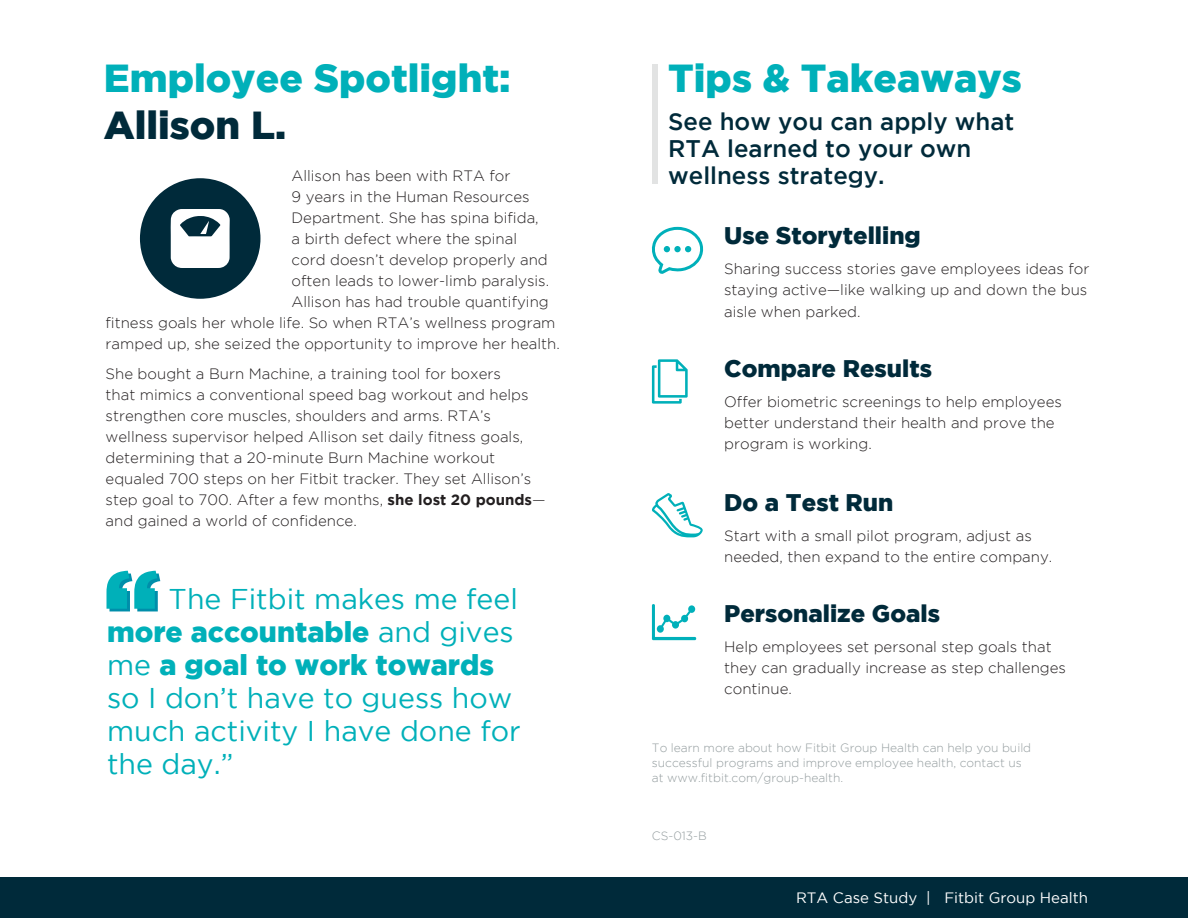
<style>
.page{position:relative;width:1188px;height:918px;background:#fff}
.page>*{position:absolute;margin:0;border:0;box-sizing:border-box;transform-origin:0 0}
.t1{font:900 105px "Gotham";color:#00b0b9}
.t2{font:900 39px "Gotham";color:#00b0b9}
.t3{font:900 39px "Gotham";color:#002a3a}
.t4{font:28.5px/33px "Gotham";color:#00b0b9}
.t5{font:500 24px "Gotham";color:#002a3a}
.t6{font:900 24px "Gotham";color:#002a3a}
.t7{font:300 15px/21px "Gotham";color:#231f20}
.t8{font:15px "Gotham";color:#fff}
.t9{font:300 12px/15px "Gotham";color:#939c9e}
.s1{font-weight:700}
.s2{font-weight:900}
</style>
<div class="page">
<svg style="left:652px;top:226px;width:52px;height:48px"></svg>
<div style="left:674px;top:246px;width:7px;height:6px;background:#00b0b9;border-radius:50%"></div>
<svg style="left:652px;top:493px;width:51px;height:44px"></svg>
<svg style="left:652px;top:359px;width:36px;height:45px"></svg>
<svg style="left:652px;top:604px;width:44px;height:36px"></svg>
<div style="left:0;top:878px;width:1188px;height:40px;background:#002a3a"></div>
<div style="left:652px;top:65px;width:6px;height:119px;background:#e2e3e3"></div>
<div style="left:140px;top:178px;width:120px;height:121px;background:#002a3a;border-radius:50%"></div>
<svg style="left:171px;top:209px;width:59px;height:59px"></svg>
<p class="t2" style="left:104px;top:56px;width:408px">Employee Spotlight:</p>
<p class="t3" style="left:104px;top:102px;width:184px">Allison L.</p>
<p class="t7" style="left:292px;top:165px;width:220px">Allison has been with RTA for</p>
<p class="t7" style="left:292px;top:186px;width:239px">9 years in the Human Resources</p>
<p class="t7" style="left:292px;top:207px;width:249px">Department. She has spina bifida,</p>
<p class="t7" style="left:292px;top:228px;width:227px">a birth defect where the spinal</p>
<p class="t7" style="left:292px;top:249px;width:258px">cord doesn’t develop properly and</p>
<p class="t7" style="left:292px;top:270px;width:259px">often leads to lower-limb paralysis.</p>
<p class="t7" style="left:292px;top:291px;width:259px">Allison has had trouble quantifying</p>
<p class="t7" style="left:106px;top:312px;width:451px">fitness goals her whole life. So when RTA’s wellness program</p>
<p class="t7" style="left:106px;top:333px;width:456px">ramped up, she seized the opportunity to improve her health.</p>
<p class="t7" style="left:106px;top:363px;width:442px">She bought a Burn Machine, a training tool for boxers<br>that mimics a conventional speed bag workout and helps strengthen core muscles, shoulders and arms. RTA’s wellness supervisor helped Allison set daily fitness goals, determining that a 20-minute Burn Machine workout equaled 700 steps on her Fitbit tracker. They set Allison’s step goal to 700. After a few months, <span class="s1">she lost 20 pounds</span>— and gained a world of confidence.</p>
<p class="t1" style="left:102px;top:547px;width:59px">“</p>
<p class="t4" style="left:107px;top:582px;width:415px;text-indent:62px">The Fitbit makes me feel <span class="s2">more accountable</span> and gives me <span class="s2">a goal to work towards </span>so I don’t have to guess how much activity I have done for the day.”</p>
<p class="t2" style="left:668px;top:56px;width:355px">Tips &amp; Takeaways</p>
<p class="t5" style="left:668px;top:107px;width:348px">See how you can apply what</p>
<p class="t5" style="left:668px;top:134px;width:305px">RTA learned to your own</p>
<p class="t5" style="left:668px;top:161px;width:218px">wellness strategy.</p>
<p class="t6" style="left:724px;top:222px;width:198px">Use Storytelling</p>
<p class="t7" style="left:724px;top:258px;width:367px">Sharing success stories gave employees ideas for staying active—like walking up and down the bus aisle when parked.</p>
<p class="t6" style="left:724px;top:354px;width:209px">Compare Results</p>
<p class="t7" style="left:724px;top:391px;width:339px">Offer biometric screenings to help employees better understand their health and prove the program is working.</p>
<p class="t6" style="left:724px;top:488px;width:171px">Do a Test Run</p>
<p class="t7" style="left:724px;top:525px;width:330px">Start with a small pilot program, adjust as needed, then expand to the entire company.</p>
<p class="t6" style="left:724px;top:599px;width:217px">Personalize Goals</p>
<p class="t7" style="left:724px;top:636px;width:343px">Help employees set personal step goals that they can gradually increase as step challenges continue.</p>
<p class="t9" style="left:652px;top:740px;width:381px">To learn more about how Fitbit Group Health can help you build successful programs and improve employee health, contact us</p>
<p class="t9" style="left:652px;top:770px;width:193px">at www.fitbit.com/group-health.</p>
<p class="t9" style="left:652px;top:828px;width:56px">CS-013-B</p>
<p class="t8" style="left:796px;top:890px;width:294px">RTA Case Study | Fitbit Group Health</p>
</div>
